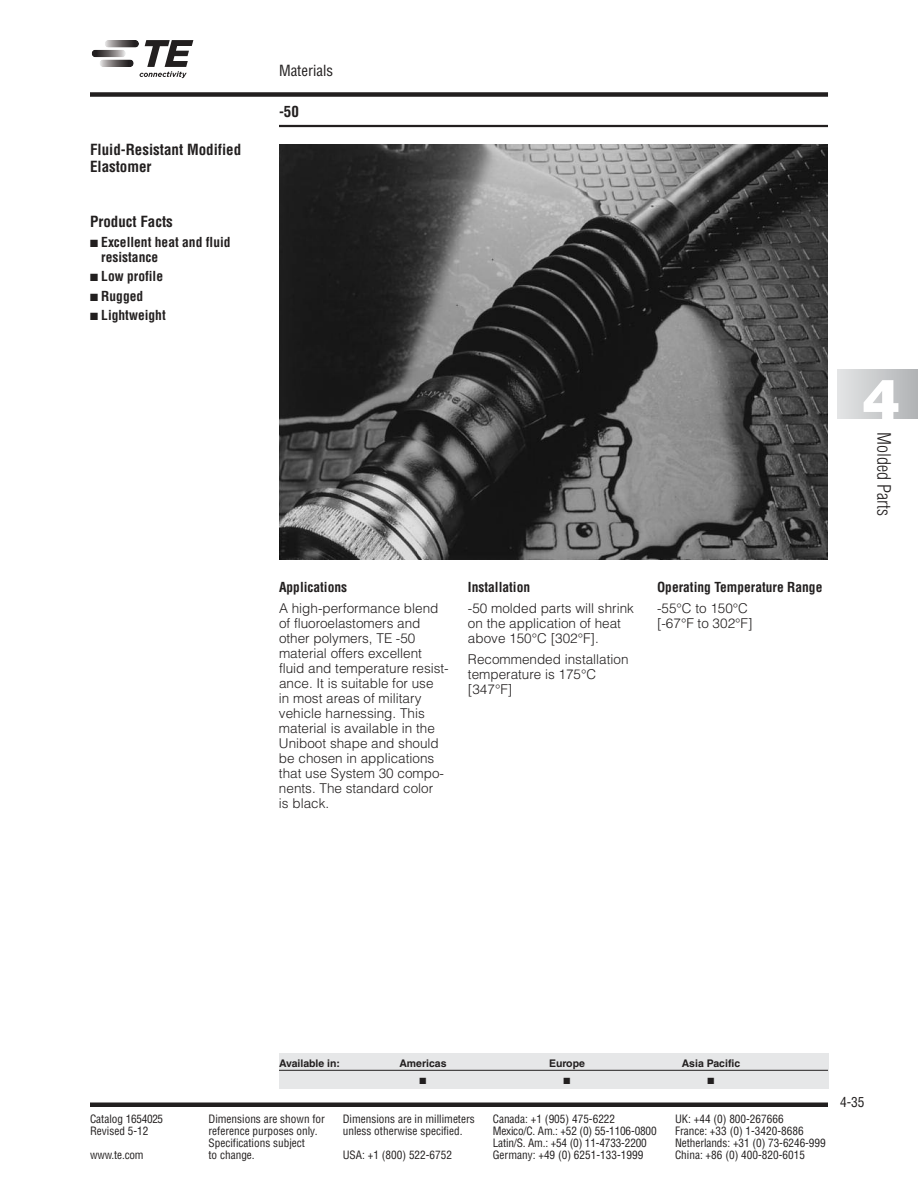
<style>
.page{position:relative;width:918px;height:1188px;background:#fff}
.page>*{position:absolute;margin:0;border:0;box-sizing:border-box;transform-origin:0 0}
.t1{font:900 57px "Helvetica";color:#fff}
.t2{font:300 condensed 18px "Helvetica";color:#221f1f}
.t3{font:700 condensed 15px/16.5px "Helvetica";color:#221f1f}
.t4{font:condensed 15px "Helvetica";color:#221f1f}
.t5{font:300 13.5px/15px "Helvetica";color:#221f1f}
.t6{font:700 condensed 13.5px/15px "Helvetica";color:#221f1f}
.t7{font:condensed 13.5px "Helvetica";color:#221f1f}
.t8{font:condensed 11.25px "Helvetica";color:#221f1f}
.t9{font:700 10.5px "Helvetica";color:#221f1f}
.t10{font:9px "Zapf Dingbats ITC";color:#221f1f}
</style>
<div class="page">
<hr style="left:279px;top:125px;width:549px;height:2px;background:#221f1f">
<div style="left:90px;top:92px;width:738px;height:5px;background:#221f1f"></div>
<img style="left:105px;top:40px;width:34px;height:8px">
<img style="left:100px;top:59px;width:34px;height:8px">
<img style="left:92px;top:50px;width:34px;height:7px">
<svg style="left:140px;top:40px;width:53px;height:38px"></svg>
<div style="left:90px;top:1102px;width:738px;height:5px;background:#221f1f"></div>
<img style="left:279px;top:144px;width:549px;height:416px">
<div style="left:279px;top:1053px;width:549px;height:35px;background:#e6e7e8"></div>
<hr style="left:279px;top:1070px;width:549px;height:1px;background:#221f1f">
<p class="t3" style="left:90px;top:143px;width:153px">Fluid-Resistant Modified<br>Elastomer</p>
<p class="t3" style="left:90px;top:215px;width:84px">Product Facts</p>
<p class="t6" style="left:101px;top:235px;width:131px;text-indent:-11px">■ Excellent heat and fluid resistance</p>
<p class="t6" style="left:90px;top:270px;width:75px">■ Low profile</p>
<p class="t6" style="left:90px;top:289px;width:55px">■ Rugged</p>
<p class="t6" style="left:90px;top:309px;width:77px">■ Lightweight</p>
<p class="t4" style="left:279px;top:64px;width:56px">Materials</p>
<p class="t3" style="left:279px;top:105px;width:21px">-50</p>
<p class="t6" style="left:279px;top:581px;width:70px">Applications</p>
<p class="t5" style="left:279px;top:602px;width:171px">A high-performance blend of fluoroelastomers and other polymers, TE -50 material offers excellent fluid and temperature resist&shy;ance. It is suitable for use<br>in most areas of military vehicle harnessing. This material is available in the<br>Uniboot shape and should be chosen in applications that use System 30 compo&shy;nents. The standard color<br>is black.</p>
<p class="t6" style="left:468px;top:581px;width:64px">Installation</p>
<p class="t5" style="left:468px;top:602px;width:167px">-50 molded parts will shrink on the application of heat above 150°C [302°F].</p>
<p class="t5" style="left:468px;top:653px;width:162px">Recommended installation temperature is 175°C [347°F]</p>
<p class="t6" style="left:657px;top:581px;width:167px">Operating Temperature Range</p>
<p class="t5" style="left:657px;top:602px;width:97px">-55°C to 150°C [-67°F to 302°F]</p>
<h1 class="t1" style="left:862px;top:367px;width:40px">4</h1>
<h2 class="t2" style="left:891px;top:432px;width:85px;rotate:90deg">Molded Parts</h2>
<p class="t9" style="left:279px;top:1059px;width:63px">Available in:</p>
<p class="t9" style="left:399px;top:1059px;width:49px">Americas</p>
<p class="t9" style="left:549px;top:1059px;width:37px">Europe</p>
<p class="t9" style="left:682px;top:1059px;width:60px">Asia Pacific</p>
<p class="t10" style="left:420px;top:1076px;width:8px">■</p>
<p class="t10" style="left:564px;top:1076px;width:8px">■</p>
<p class="t10" style="left:708px;top:1076px;width:8px">■</p>
<p class="t8" style="left:90px;top:1114px;width:75px">Catalog 1654025</p>
<p class="t8" style="left:209px;top:1114px;width:118px">Dimensions are shown for</p>
<p class="t8" style="left:343px;top:1114px;width:134px">Dimensions are in millimeters</p>
<p class="t8" style="left:493px;top:1114px;width:124px">Canada: +1 (905) 475-6222</p>
<p class="t8" style="left:675px;top:1114px;width:110px">UK: +44 (0) 800-267666</p>
<p class="t8" style="left:90px;top:1126px;width:60px">Revised 5-12</p>
<p class="t8" style="left:209px;top:1126px;width:110px">reference purposes only.</p>
<p class="t8" style="left:343px;top:1126px;width:121px">unless otherwise specified.</p>
<p class="t8" style="left:493px;top:1126px;width:165px">Mexico/C. Am.: +52 (0) 55-1106-0800</p>
<p class="t8" style="left:675px;top:1126px;width:130px">France: +33 (0) 1-3420-8686</p>
<p class="t8" style="left:209px;top:1138px;width:98px">Specifications subject</p>
<p class="t8" style="left:493px;top:1138px;width:156px">Latin/S. Am.: +54 (0) 11-4733-2200</p>
<p class="t8" style="left:675px;top:1138px;width:152px">Netherlands: +31 (0) 73-6246-999</p>
<p class="t8" style="left:90px;top:1150px;width:55px">www.te.com</p>
<p class="t8" style="left:209px;top:1150px;width:48px">to change.</p>
<p class="t8" style="left:343px;top:1150px;width:111px">USA: +1 (800) 522-6752</p>
<p class="t8" style="left:493px;top:1150px;width:152px">Germany: +49 (0) 6251-133-1999</p>
<p class="t8" style="left:675px;top:1150px;width:131px">China: +86 (0) 400-820-6015</p>
<p class="t7" style="left:840px;top:1097px;width:26px">4-35</p>
</div>
